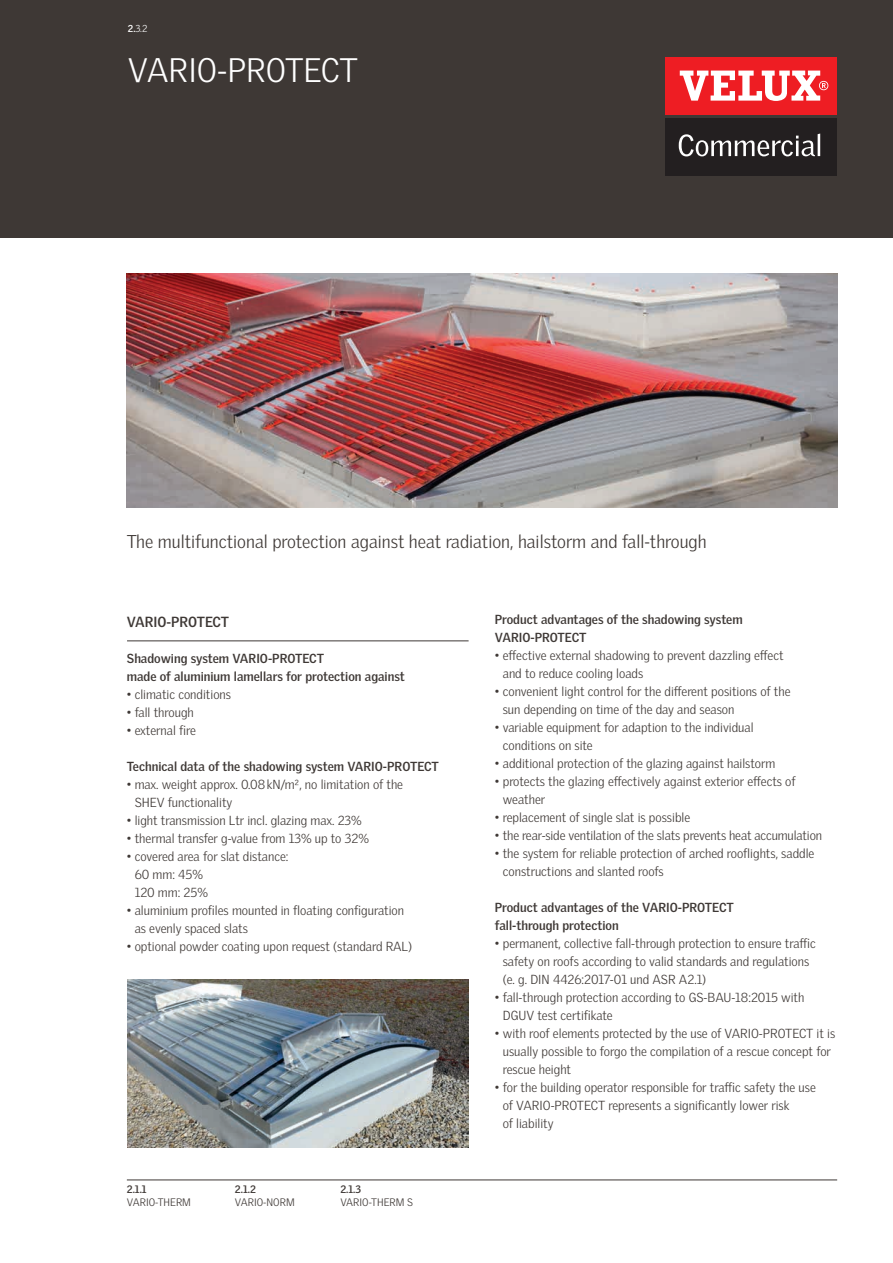
<style>
.page{position:relative;width:893px;height:1263px;background:#fff}
.page>*{position:absolute;margin:0;border:0;box-sizing:border-box;transform-origin:0 0}
.t1{font:300 33px "Velux Gothic";letter-spacing:-.005em;color:#fff}
.t2{font:300 18px "Velux Gothic";color:#3e3835}
.t3{font:700 14.25px "Velux Gothic";letter-spacing:-.005em;color:#3e3835}
.t4{font:300 12.75px/18px "Velux Gothic";color:#3e3835}
.t5{font:700 12.75px/18px "Velux Gothic";color:#3e3835}
.t6{font:300 10.5px "Velux Gothic";color:#3e3835}
.t7{font:700 10.5px "Velux Gothic";color:#3e3835}
.t8{font:300 9.75px "Velux Gothic";color:#fff}
.s1{font-weight:700}
</style>
<div class="page">
<div style="left:0;top:0;width:893px;height:237px;background:#3e3835"></div>
<div style="left:665px;top:57px;width:171px;height:57px;background:#ee1d23"></div>
<svg style="left:680px;top:71px;width:148px;height:30px"></svg>
<div style="left:665px;top:118px;width:171px;height:57px;background:#231f20"></div>
<svg style="left:679px;top:134px;width:141px;height:22px"></svg>
<img style="left:126px;top:273px;width:711px;height:234px">
<img style="left:128px;top:979px;width:340px;height:168px">
<hr style="left:127px;top:641px;width:342px;height:1px;background:#3e3835">
<hr style="left:127px;top:1180px;width:710px;height:1px;background:#3e3835">
<p class="t8" style="left:128px;top:23px;width:21px"><span class="s1">2.</span>3.2</p>
<h1 class="t1" style="left:128px;top:51px;width:232px">VARIO-PROTECT</h1>
<h2 class="t2" style="left:127px;top:531px;width:581px">The multifunctional protection against heat radiation, hailstorm and fall-through</h2>
<p class="t3" style="left:127px;top:613px;width:104px">VARIO-PROTECT</p>
<p class="t5" style="left:127px;top:649px;width:280px">Shadowing system VARIO-PROTECT<br>made of aluminium lamellars for protection against</p>
<p class="t4" style="left:127px;top:685px;width:106px">• climatic conditions</p>
<p class="t4" style="left:127px;top:703px;width:68px">• fall through</p>
<p class="t4" style="left:127px;top:721px;width:71px">• external fire</p>
<p class="t5" style="left:127px;top:757px;width:314px">Technical data of the shadowing system VARIO-PROTECT</p>
<p class="t4" style="left:135px;top:775px;width:270px;text-indent:-8px">• max. weight approx. 0.08kN/m², no limitation of the<br>SHEV functionality</p>
<p class="t4" style="left:127px;top:811px;width:236px">• light transmission Ltr incl. glazing max. 23%</p>
<p class="t4" style="left:127px;top:829px;width:244px">• thermal transfer g-value from 13% up to 32%</p>
<p class="t4" style="left:135px;top:847px;width:155px;text-indent:-8px">• covered area for slat distance:<br>60 mm: 45%<br>120 mm: 25%</p>
<p class="t4" style="left:135px;top:901px;width:271px;text-indent:-8px">• aluminium profiles mounted in floating configuration as evenly spaced slats</p>
<p class="t4" style="left:127px;top:937px;width:287px">• optional powder coating upon request (standard RAL)</p>
<p class="t7" style="left:127px;top:1182px;width:21px">2.1.1</p>
<p class="t6" style="left:127px;top:1196px;width:66px">VARIO-THERM</p>
<p class="t7" style="left:235px;top:1182px;width:22px">2.1.2</p>
<p class="t6" style="left:235px;top:1196px;width:61px">VARIO-NORM</p>
<p class="t7" style="left:340px;top:1182px;width:22px">2.1.3</p>
<p class="t6" style="left:340px;top:1196px;width:74px">VARIO-THERM S</p>
<p class="t5" style="left:495px;top:610px;width:249px">Product advantages of the shadowing system<br>VARIO-PROTECT</p>
<p class="t4" style="left:503px;top:646px;width:282px;text-indent:-8px">• effective external shadowing to prevent dazzling effect and to reduce cooling loads</p>
<p class="t4" style="left:503px;top:682px;width:289px;text-indent:-8px">• convenient light control for the different positions of the sun depending on time of the day and season</p>
<p class="t4" style="left:503px;top:718px;width:252px;text-indent:-8px">• variable equipment for adaption to the individual conditions on site</p>
<p class="t4" style="left:495px;top:754px;width:282px">• additional protection of the glazing against hailstorm</p>
<p class="t4" style="left:503px;top:772px;width:294px;text-indent:-8px">• protects the glazing effectively against exterior effects of weather</p>
<p class="t4" style="left:495px;top:808px;width:197px">• replacement of single slat is possible</p>
<p class="t4" style="left:495px;top:826px;width:329px">• the rear-side ventilation of the slats prevents heat accumulation</p>
<p class="t4" style="left:503px;top:844px;width:313px;text-indent:-8px">• the system for reliable protection of arched rooflights, saddle constructions and slanted roofs</p>
<p class="t5" style="left:495px;top:898px;width:240px">Product advantages of the VARIO-PROTECT fall-through protection</p>
<p class="t4" style="left:503px;top:934px;width:315px;text-indent:-8px">• permanent, collective fall-through protection to ensure traffic safety on roofs according to valid standards and regulations (e. g. DIN 4426:2017-01 und ASR A2.1)</p>
<p class="t4" style="left:503px;top:988px;width:303px;text-indent:-8px">• fall-through protection according to GS-BAU-18:2015 with<br>DGUV test certifikate</p>
<p class="t4" style="left:503px;top:1024px;width:334px;text-indent:-8px">• with roof elements protected by the use of VARIO-PROTECT it is usually possible to forgo the compilation of a rescue concept for rescue height</p>
<p class="t4" style="left:503px;top:1078px;width:315px;text-indent:-8px">• for the building operator responsible for traffic safety the use of VARIO-PROTECT represents a significantly lower risk<br>of liability</p>
</div>
